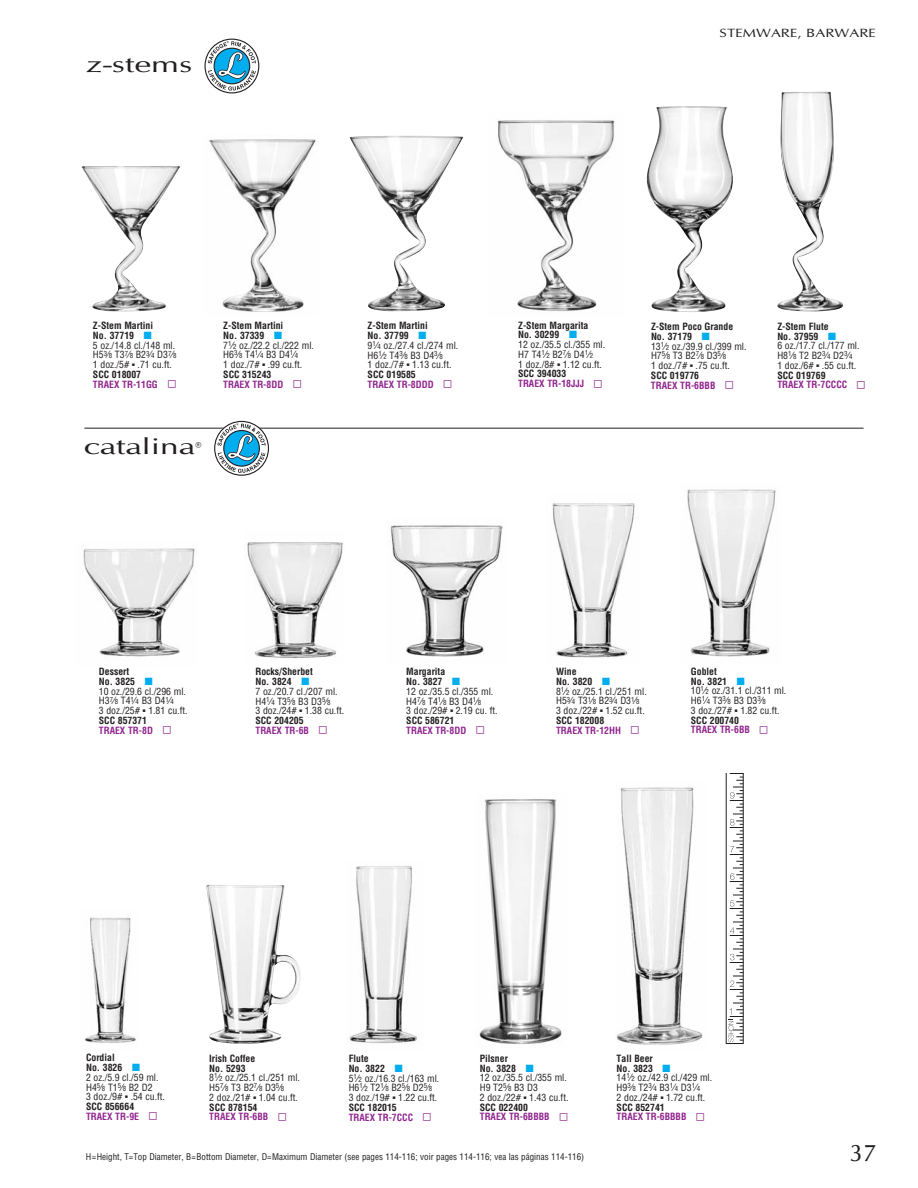
<style>
.page{position:relative;width:918px;height:1188px;background:#fff}
.page>*{position:absolute;margin:0;border:0;box-sizing:border-box;transform-origin:0 0}
.t1{font:24px "CG Omega";color:#231f20}
.t2{font:22.5px "CG Omega";color:#231f20;scale:1.5 1}
.t3{font:15px "Universal Newswith Comm Pi";color:#91278f}
.t4{font:12px "CG Omega";color:#231f20;scale:1.25 1}
.t5{font:9.75px/9.8px "Food Service Roman";color:#231f20}
.t6{font:9.75px "Food Service Symbols";color:#231f20}
.t7{font:9px "Food Service Roman";color:#231f20}
.s1{font-size:6.9px}
.s2{font-family:"Helvetica"}
.s3{font-family:"Universal Newswith Comm Pi"}
.s4{font-size:12px}
</style>
<div class="page">
<hr style="left:84px;top:428px;width:780px;height:1px;background:#231f20">
<img style="left:81px;top:166px;width:99px;height:146px">
<img style="left:209px;top:139px;width:107px;height:173px">
<img style="left:349px;top:136px;width:114px;height:176px">
<img style="left:646px;top:106px;width:87px;height:206px">
<img style="left:777px;top:92px;width:66px;height:220px">
<img style="left:497px;top:120px;width:118px;height:192px">
<svg style="left:726px;top:773px;width:17px;height:271px"></svg>
<div style="left:204px;top:39px;width:55px;height:54px;border:1px solid #231f20;border-radius:50%"></div>
<svg style="left:208px;top:41px;width:48px;height:50px"></svg>
<img style="left:616px;top:787px;width:87px;height:258px">
<img style="left:84px;top:917px;width:52px;height:126px">
<img style="left:83px;top:548px;width:112px;height:109px">
<img style="left:247px;top:542px;width:96px;height:116px">
<img style="left:390px;top:525px;width:113px;height:132px">
<img style="left:552px;top:503px;width:83px;height:155px">
<img style="left:687px;top:489px;width:89px;height:168px">
<img style="left:206px;top:885px;width:95px;height:159px">
<img style="left:349px;top:866px;width:69px;height:178px">
<img style="left:479px;top:799px;width:83px;height:246px">
<div style="left:214px;top:421px;width:55px;height:55px;border:1px solid #231f20;border-radius:50%"></div>
<svg style="left:217px;top:423px;width:49px;height:50px"></svg>
<h2 class="t2" style="left:86px;top:55px;width:72px">z-stems</h2>
<p class="t4" style="left:720px;top:28px;width:127px">STEMWARE, BARWARE</p>
<p class="t5" style="left:93px;top:341px;width:85px">5 oz./14.8 cl./148 ml.<br>H5<sup>3</sup>⁄<span class="s1">8</span> T3<sup>7</sup>⁄<span class="s1">8</span> B2<sup>3</sup>⁄<span class="s1">4</span> D3<sup>7</sup>⁄<span class="s1">8<br></span>1 doz./5<span class="s2">#</span> <span class="s3">▪</span> .71 cu.ft.</p>
<h3 class="t3" style="left:168px;top:378px;width:10px">▫</h3>
<h2 class="t2" style="left:84px;top:438px;width:80px">catalina<span class="s4">®</span></h2>
<p class="t6" style="left:229px;top:332px;width:32px">□ ✓ ✓✓</p>
<p class="t5" style="left:223px;top:341px;width:92px">7<sup>1</sup>⁄<span class="s1">2</span> oz./22.2 cl./222 ml.<br>H6<sup>3</sup>⁄<span class="s1">8</span> T4<sup>1</sup>⁄<span class="s1">4</span> B3 D4<sup>1</sup>⁄<span class="s1">4<br></span>1 doz./7<span class="s2">#</span> <span class="s3">▪</span> .99 cu.ft.</p>
<p class="t6" style="left:242px;top:371px;width:31px">✓ ✔✓</p>
<h3 class="t3" style="left:293px;top:378px;width:10px">▫</h3>
<p class="t5" style="left:368px;top:341px;width:92px">9<sup>1</sup>⁄<span class="s1">4</span> oz./27.4 cl./274 ml.<br>H6<sup>1</sup>⁄<span class="s1">2</span> T4<sup>3</sup>⁄<span class="s1">8</span> B3 D4<sup>3</sup>⁄<span class="s1">8<br></span>1 doz./7<span class="s2">#</span> <span class="s3">▪</span> 1.13 cu.ft.</p>
<h3 class="t3" style="left:443px;top:378px;width:10px">▫</h3>
<p class="t5" style="left:518px;top:340px;width:89px">12 oz./35.5 cl./355 ml.<br>H7 T4<sup>1</sup>⁄<span class="s1">2</span> B2<sup>7</sup>⁄<span class="s1">8</span> D4<sup>1</sup>⁄<span class="s1">2<br></span>1 doz./8<span class="s2">#</span> <span class="s3">▪</span> 1.12 cu.ft.</p>
<p class="t6" style="left:537px;top:370px;width:31px">✓✔✓✓</p>
<h3 class="t3" style="left:594px;top:377px;width:10px">▫</h3>
<p class="t6" style="left:665px;top:323px;width:39px">▼ □ □</p>
<p class="t6" style="left:719px;top:323px;width:6px">■</p>
<p class="t5" style="left:651px;top:342px;width:97px">13<sup>1</sup>⁄<span class="s1">2</span> oz./39.9 cl./399 ml.<br>H7<sup>5</sup>⁄<span class="s1">8</span> T3 B2<sup>7</sup>⁄<span class="s1">8</span> D3<sup>5</sup>⁄<span class="s1">8<br></span>1 doz./7<span class="s2">#</span> <span class="s3">▪</span> .75 cu.ft.</p>
<h3 class="t3" style="left:725px;top:379px;width:10px">▫</h3>
<p class="t6" style="left:791px;top:323px;width:35px">▼ ●◆▼</p>
<p class="t5" style="left:777px;top:342px;width:84px">6 oz./17.7 cl./177 ml.<br>H8<sup>1</sup>⁄<span class="s1">8</span> T2 B2<sup>3</sup>⁄<span class="s1">4</span> D2<sup>3</sup>⁄<span class="s1">4<br></span>1 doz./6<span class="s2">#</span> <span class="s3">▪</span> .55 cu.ft.</p>
<h3 class="t3" style="left:857px;top:378px;width:10px">▫</h3>
<p class="t6" style="left:110px;top:668px;width:21px">▲▲ ▼</p>
<p class="t5" style="left:99px;top:687px;width:90px">10 oz./29.6 cl./296 ml.<br>H3<sup>7</sup>⁄<span class="s1">8</span> T4<sup>1</sup>⁄<span class="s1">4</span> B3 D4<sup>1</sup>⁄<span class="s1">4<br></span>3 doz./25<span class="s2">#</span> <span class="s3">▪</span> 1.81 cu.ft.</p>
<h3 class="t3" style="left:163px;top:724px;width:10px">▫</h3>
<p class="t6" style="left:261px;top:678px;width:32px">□ ✓ ✔</p>
<p class="t5" style="left:255px;top:687px;width:90px">7 oz./20.7 cl./207 ml.<br>H4<sup>1</sup>⁄<span class="s1">4</span> T3<sup>5</sup>⁄<span class="s1">8</span> B3 D3<sup>5</sup>⁄<span class="s1">8<br></span>3 doz./24<span class="s2">#</span> <span class="s3">▪</span> 1.38 cu.ft.</p>
<h3 class="t3" style="left:319px;top:724px;width:10px">▫</h3>
<p class="t5" style="left:406px;top:687px;width:93px">12 oz./35.5 cl./355 ml.<br>H4<sup>7</sup>⁄<span class="s1">8</span> T4<sup>1</sup>⁄<span class="s1">8</span> B3 D4<sup>1</sup>⁄<span class="s1">8<br></span>3 doz./29<span class="s2">#</span> <span class="s3">▪</span> 2.19 cu. ft.</p>
<h3 class="t3" style="left:476px;top:724px;width:10px">▫</h3>
<p class="t6" style="left:567px;top:668px;width:6px">■</p>
<p class="t5" style="left:556px;top:687px;width:92px">8<sup>1</sup>⁄<span class="s1">2</span> oz./25.1 cl./251 ml.<br>H5<sup>3</sup>⁄<span class="s1">4</span> T3<sup>1</sup>⁄<span class="s1">8</span> B2<sup>3</sup>⁄<span class="s1">4</span> D3<sup>1</sup>⁄<span class="s1">8<br></span>3 doz./22<span class="s2">#</span> <span class="s3">▪</span> 1.52 cu.ft.</p>
<h3 class="t3" style="left:609px;top:724px;width:32px">★★ ▫</h3>
<p class="t6" style="left:697px;top:667px;width:22px">□●▼</p>
<p class="t5" style="left:691px;top:687px;width:97px">10<sup>1</sup>⁄<span class="s1">2</span> oz./31.1 cl./311 ml.<br>H6<sup>1</sup>⁄<span class="s1">4</span> T3<sup>3</sup>⁄<span class="s1">8</span> B3 D3<sup>3</sup>⁄<span class="s1">8<br></span>3 doz./27<span class="s2">#</span> <span class="s3">▪</span> 1.82 cu.ft.</p>
<h3 class="t3" style="left:760px;top:723px;width:10px">▫</h3>
<p class="t5" style="left:86px;top:1073px;width:80px">2 oz./5.9 cl./59 ml.<br>H4<sup>5</sup>⁄<span class="s1">8</span> T1<sup>5</sup>⁄<span class="s1">8</span> B2 D2<br>3 doz./9<span class="s2">#</span> <span class="s3">▪</span> .54 cu.ft.</p>
<h3 class="t3" style="left:149px;top:1110px;width:10px">▫</h3>
<p class="t5" style="left:209px;top:1074px;width:92px">8<sup>1</sup>⁄<span class="s1">2</span> oz./25.1 cl./251 ml.<br>H5<sup>7</sup>⁄<span class="s1">8</span> T3 B2<sup>7</sup>⁄<span class="s1">8</span> D3<sup>5</sup>⁄<span class="s1">8<br></span>2 doz./21<span class="s2">#</span> <span class="s3">▪</span> 1.04 cu.ft.</p>
<h3 class="t3" style="left:278px;top:1110px;width:10px">▫</h3>
<p class="t6" style="left:354px;top:1055px;width:12px">●◆▼</p>
<p class="t5" style="left:349px;top:1074px;width:92px">5<sup>1</sup>⁄<span class="s1">2</span> oz./16.3 cl./163 ml.<br>H6<sup>1</sup>⁄<span class="s1">2</span> T2<sup>1</sup>⁄<span class="s1">8</span> B2<sup>5</sup>⁄<span class="s1">8</span> D2<sup>5</sup>⁄<span class="s1">8<br></span>3 doz./19<span class="s2">#</span> <span class="s3">▪</span> 1.22 cu.ft.</p>
<h3 class="t3" style="left:423px;top:1111px;width:10px">▫</h3>
<p class="t6" style="left:488px;top:1055px;width:13px">●▲■</p>
<p class="t5" style="left:480px;top:1074px;width:90px">12 oz./35.5 cl./355 ml.<br>H9 T2<sup>5</sup>⁄<span class="s1">8</span> B3 D3<br>2 doz./22<span class="s2">#</span> <span class="s3">▪</span> 1.43 cu.ft.</p>
<h3 class="t3" style="left:559px;top:1110px;width:10px">▫</h3>
<p class="t6" style="left:623px;top:1064px;width:32px">□ ✓ ✓</p>
<p class="t5" style="left:617px;top:1074px;width:97px">14<sup>1</sup>⁄<span class="s1">2</span> oz./42.9 cl./429 ml.<br>H9<sup>3</sup>⁄<span class="s1">8</span> T2<sup>3</sup>⁄<span class="s1">4</span> B3<sup>1</sup>⁄<span class="s1">4</span> D3<sup>1</sup>⁄<span class="s1">4<br></span>2 doz./24<span class="s2">#</span> <span class="s3">▪</span> 1.72 cu.ft.</p>
<h3 class="t3" style="left:696px;top:1110px;width:10px">▫</h3>
<p class="t7" style="left:86px;top:1154px;width:500px">H=Height, T=Top Diameter, B=Bottom Diameter, D=Maximum Diameter (see pages 114-116; voir pages 114-116; vea las páginas 114-116)</p>
<h1 class="t1" style="left:849px;top:1144px;width:28px">37</h1>
</div>
